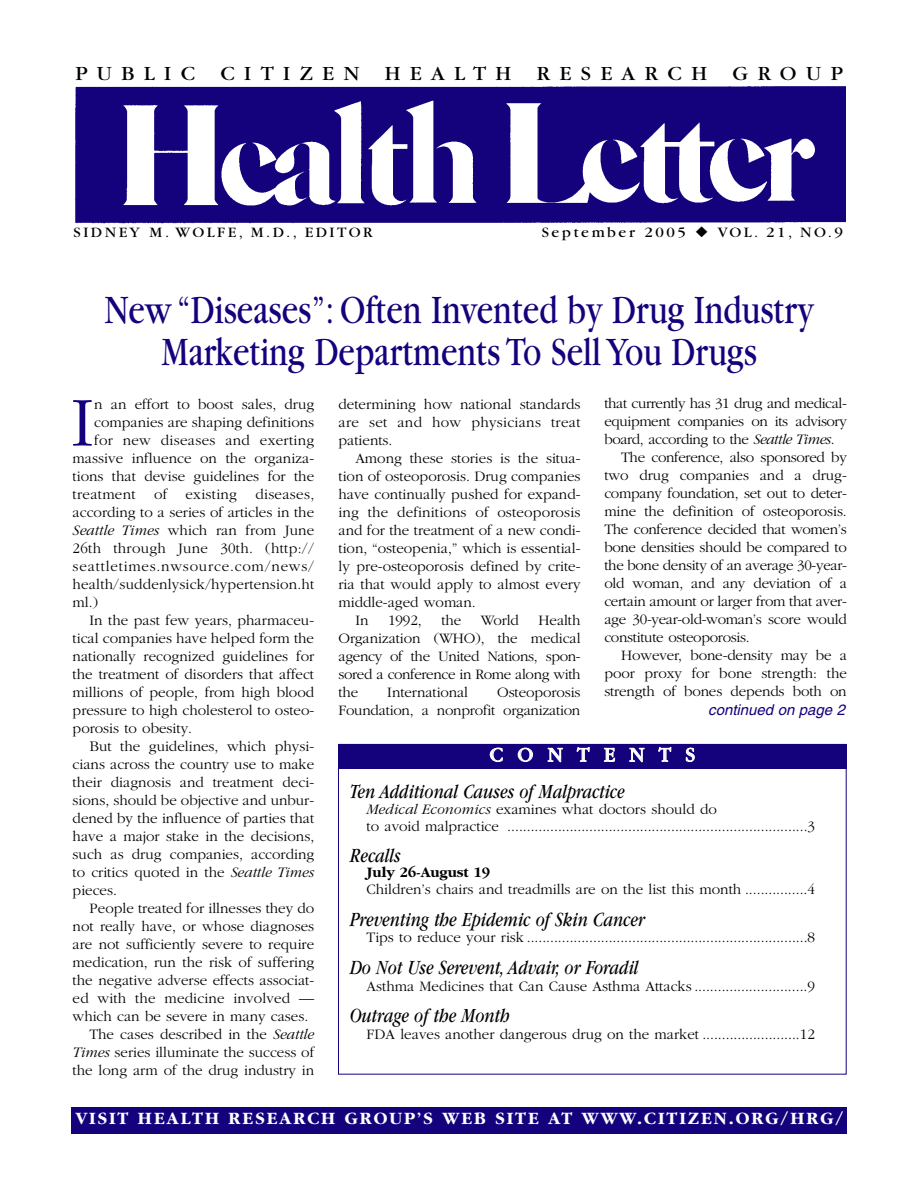
<style>
.page{position:relative;width:918px;height:1188px;background:#fff}
.page>*{position:absolute;margin:0;border:0;box-sizing:border-box;transform-origin:0 0}
.t1{font:300 72.75px "Garamond";color:#13027c}
.t2{font:42px/42px "Garamond";color:#13027c;text-align:center;scale:.8 1}
.t3{font:italic 21px "Garamond";color:#000;scale:.8 1}
.t4{font:21px "Garamond";letter-spacing:.425em;color:#000;scale:1.06 1}
.t5{font:21px "Garamond";letter-spacing:.685em;color:#fff}
.t6{font:700 18px "Garamond";letter-spacing:.11em;color:#fff}
.t7{font:300 15px/18px "Garamond";color:#000;text-align:justify}
.t8{font:300 15px "Garamond";letter-spacing:-.02em;color:#000}
.t9{font:300 15px "Garamond";letter-spacing:-.025em;color:#000}
.t10{font:300 15px "Garamond";letter-spacing:.02em;color:#000}
.t11{font:15px "Garamond";letter-spacing:.16em;color:#000;scale:1.06 1}
.t12{font:300 15px "Garamond";letter-spacing:.055em;color:#000}
.t13{font:italic 15px "Helvetica";color:#13027c}
.t14{font:700 15px "Garamond";color:#000}
.s1{font-style:italic}
</style>
<div class="page">
<img style="left:75px;top:86px;width:771px;height:138px">
<div style="left:72px;top:1107px;width:775px;height:26px;background:#13027c"></div>
<div style="left:338px;top:745px;width:509px;height:24px;background:#13027c"></div>
<h3 class="t4" style="left:75px;top:66px;width:726px">PUBLIC CITIZEN HEALTH RESEARCH GROUP</h3>
<p class="t11" style="left:74px;top:227px;width:284px">SIDNEY M. WOLFE, M.D., EDITOR</p>
<p class="t11" style="left:542px;top:227px;width:286px">September 2005 ◆ VOL. 21, NO.9</p>
<h2 class="t2" style="left:104px;top:293px;width:889px">New “Diseases”: Often Invented by Drug Industry<br>Marketing Departments To Sell You Drugs</h2>
<h1 class="t1" style="left:71px;top:378px;width:25px">I</h1>
<p class="t7" style="left:94px;top:395px;width:222px">n an effort to boost sales, drug</p>
<p class="t7" style="left:94px;top:413px;width:222px">companies are shaping definitions</p>
<p class="t10" style="left:94px;top:431px;width:222px">for new diseases and exerting</p>
<p class="t7" style="left:73px;top:449px;width:243px">massive influence on the organiza-</p>
<p class="t7" style="left:73px;top:467px;width:243px">tions that devise guidelines for the</p>
<p class="t10" style="left:73px;top:485px;width:243px">treatment of existing diseases,</p>
<p class="t7" style="left:73px;top:503px;width:243px">according to a series of articles in the</p>
<p class="t7" style="left:73px;top:521px;width:243px"><span class="s1">Seattle Times</span> which ran from June</p>
<p class="t10" style="left:73px;top:539px;width:243px">26th through June 30th. (http://</p>
<p class="t12" style="left:73px;top:557px;width:243px">seattletimes.nwsource.com/news/</p>
<p class="t7" style="left:73px;top:575px;width:243px">health/suddenlysick/hypertension.ht</p>
<p class="t7" style="left:73px;top:593px;width:27px">ml.)</p>
<p class="t7" style="left:89px;top:611px;width:226px">In the past few years, pharmaceu-</p>
<p class="t7" style="left:73px;top:629px;width:243px">tical companies have helped form the</p>
<p class="t7" style="left:73px;top:647px;width:243px">nationally recognized guidelines for</p>
<p class="t7" style="left:73px;top:665px;width:243px">the treatment of disorders that affect</p>
<p class="t7" style="left:73px;top:683px;width:243px">millions of people, from high blood</p>
<p class="t7" style="left:73px;top:701px;width:243px">pressure to high cholesterol to osteo-</p>
<p class="t7" style="left:73px;top:719px;width:121px">porosis to obesity.</p>
<p class="t7" style="left:89px;top:737px;width:226px">But the guidelines, which physi-</p>
<p class="t7" style="left:73px;top:755px;width:243px">cians across the country use to make</p>
<p class="t7" style="left:73px;top:773px;width:243px">their diagnosis and treatment deci-</p>
<p class="t7" style="left:73px;top:791px;width:243px">sions, should be objective and unbur-</p>
<p class="t7" style="left:73px;top:809px;width:243px">dened by the influence of parties that</p>
<p class="t7" style="left:73px;top:827px;width:243px">have a major stake in the decisions,</p>
<p class="t7" style="left:73px;top:845px;width:243px">such as drug companies, according</p>
<p class="t7" style="left:73px;top:863px;width:243px">to critics quoted in the <span class="s1">Seattle Times</span></p>
<p class="t7" style="left:73px;top:881px;width:46px">pieces.</p>
<p class="t7" style="left:89px;top:899px;width:226px">People treated for illnesses they do</p>
<p class="t7" style="left:73px;top:917px;width:243px">not really have, or whose diagnoses</p>
<p class="t7" style="left:73px;top:935px;width:243px">are not sufficiently severe to require</p>
<p class="t7" style="left:73px;top:953px;width:243px">medication, run the risk of suffering</p>
<p class="t7" style="left:73px;top:971px;width:243px">the negative adverse effects associat-</p>
<p class="t7" style="left:73px;top:989px;width:243px">ed with the medicine involved —</p>
<p class="t7" style="left:73px;top:1007px;width:237px">which can be severe in many cases.</p>
<p class="t7" style="left:89px;top:1025px;width:226px">The cases described in the <span class="s1">Seattle</span></p>
<p class="t7" style="left:73px;top:1043px;width:243px"><span class="s1">Times</span> series illuminate the success of</p>
<p class="t7" style="left:73px;top:1061px;width:243px">the long arm of the drug industry in</p>
<p class="t7" style="left:339px;top:395px;width:244px">determining how national standards are set and how physicians treat patients.</p>
<p class="t7" style="left:355px;top:449px;width:227px">Among these stories is the situa-</p>
<p class="t7" style="left:339px;top:467px;width:244px">tion of osteoporosis. Drug companies</p>
<p class="t7" style="left:339px;top:485px;width:243px">have continually pushed for expand-</p>
<p class="t7" style="left:339px;top:503px;width:243px">ing the definitions of osteoporosis</p>
<p class="t7" style="left:339px;top:521px;width:244px">and for the treatment of a new condi-</p>
<p class="t7" style="left:339px;top:539px;width:243px">tion, “osteopenia,” which is essential-</p>
<p class="t7" style="left:339px;top:557px;width:244px">ly pre-osteoporosis defined by crite-</p>
<p class="t7" style="left:339px;top:575px;width:244px">ria that would apply to almost every</p>
<p class="t7" style="left:339px;top:593px;width:139px">middle-aged woman.</p>
<p class="t7" style="left:355px;top:611px;width:15px">In</p>
<p class="t7" style="left:388px;top:611px;width:35px">1992,</p>
<p class="t7" style="left:441px;top:611px;width:21px">the</p>
<p class="t7" style="left:481px;top:611px;width:39px">World</p>
<p class="t7" style="left:339px;top:611px;width:244px;text-indent:200px">Health Organization (WHO), the medical agency of the United Nations, spon&shy;sored a conference in Rome along with the</p>
<p class="t7" style="left:387px;top:683px;width:82px">International</p>
<p class="t7" style="left:339px;top:683px;width:243px;text-align:right">Osteoporosis<br>Foundation, a nonprofit organization</p>
<p class="t9" style="left:604px;top:394px;width:244px">that currently has 31 drug and medical-</p>
<p class="t9" style="left:604px;top:412px;width:244px">equipment companies on its advisory</p>
<p class="t9" style="left:604px;top:430px;width:232px">board, according to the <span class="s1">Seattle Times</span>.</p>
<p class="t8" style="left:621px;top:448px;width:227px">The conference, also sponsored by</p>
<p class="t7" style="left:604px;top:466px;width:244px">two drug companies and a drug-</p>
<p class="t8" style="left:604px;top:484px;width:244px">company foundation, set out to deter-</p>
<p class="t7" style="left:604px;top:502px;width:244px">mine the definition of osteoporosis.</p>
<p class="t8" style="left:604px;top:520px;width:244px">The conference decided that women’s</p>
<p class="t8" style="left:604px;top:538px;width:244px">bone densities should be compared to</p>
<p class="t8" style="left:604px;top:556px;width:244px">the bone density of an average 30-year-</p>
<p class="t7" style="left:604px;top:574px;width:244px">old woman, and any deviation of a</p>
<p class="t8" style="left:604px;top:592px;width:244px">certain amount or larger from that aver-</p>
<p class="t8" style="left:604px;top:610px;width:244px">age 30-year-old-woman’s score would</p>
<p class="t8" style="left:604px;top:628px;width:147px">constitute osteoporosis.</p>
<p class="t7" style="left:621px;top:646px;width:227px">However, bone-density may be a</p>
<p class="t7" style="left:604px;top:664px;width:244px">poor proxy for bone strength: the</p>
<p class="t7" style="left:604px;top:682px;width:244px">strength of bones depends both on</p>
<p class="t13" style="left:708px;top:704px;width:139px">continued on page 2</p>
<h3 class="t5" style="left:490px;top:748px;width:207px">CONTENTS</h3>
<h3 class="t3" style="left:350px;top:784px;width:345px">Ten Additional Causes of Malpractice</h3>
<p class="t7" style="left:367px;top:801px;width:450px;line-height:16.5px"><span class="s1">Medical Economics</span> examines what doctors should do<br>to avoid malpractice .............................................................................3</p>
<h3 class="t3" style="left:350px;top:849px;width:65px">Recalls</h3>
<p class="t14" style="left:367px;top:864px;width:125px">July 26-August 19</p>
<p class="t7" style="left:367px;top:880px;width:450px">Children’s chairs and treadmills are on the list this month ................4</p>
<h3 class="t3" style="left:350px;top:912px;width:371px">Preventing the Epidemic of Skin Cancer</h3>
<p class="t7" style="left:367px;top:928px;width:450px">Tips to reduce your risk ........................................................................8</p>
<h3 class="t3" style="left:350px;top:960px;width:362px">Do Not Use Serevent, Advair, or Foradil</h3>
<p class="t7" style="left:367px;top:976px;width:450px">Asthma Medicines that Can Cause Asthma Attacks .............................9</p>
<h3 class="t3" style="left:350px;top:1009px;width:201px">Outrage of the Month</h3>
<p class="t7" style="left:367px;top:1025px;width:450px">FDA leaves another dangerous drug on the market .........................12</p>
<p class="t6" style="left:76px;top:1108px;width:769px">VISIT HEALTH RESEARCH GROUP’S WEB SITE AT WWW.CITIZEN.ORG/HRG/</p>
</div>
